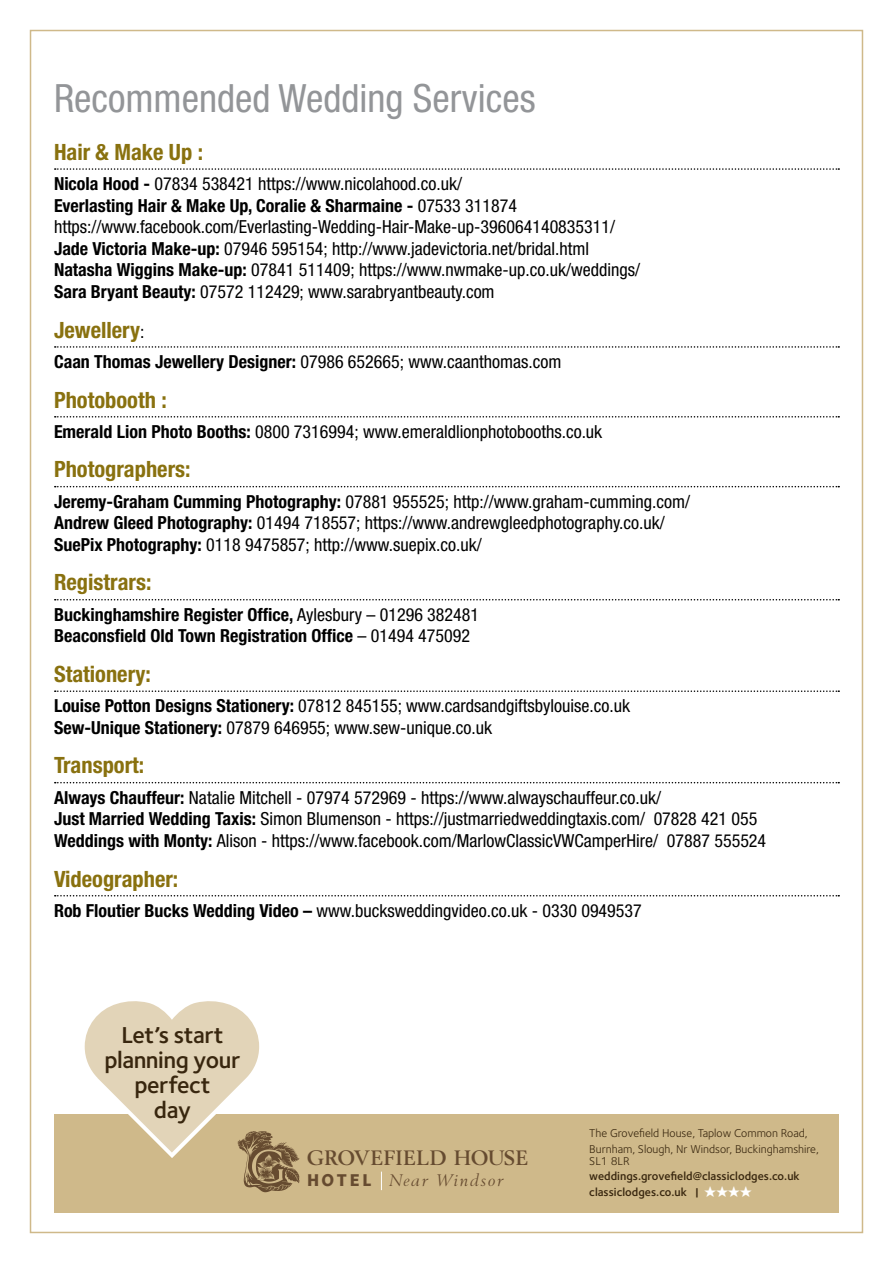
<style>
.page{position:relative;width:893px;height:1263px;background:#fff}
.page>*{position:absolute;margin:0;border:0;box-sizing:border-box;transform-origin:0 0}
.t1{font:condensed 39px "Helvetica Neue";color:#939598}
.t2{font:600 23.85px/25px "Foundry Sterling";letter-spacing:-.02em;color:#38260e;text-align:center}
.t3{font:700 condensed 22.5px "Helvetica Neue";color:#89710f}
.t4{font:21.75px "Berling Bld";letter-spacing:.04em;color:#664b30}
.t5{font:condensed 18px/21.6px "Helvetica Neue";color:#000}
.t6{font:700 condensed 18px/21.6px "Helvetica Neue";color:#000}
.t7{font:17.4px "Berling Itlic";letter-spacing:.1em;color:#664b30}
.t8{font:11.7px/15.1px "Foundry Sterling";color:#38260e}
.t9{font:600 11.7px/15.6px "Foundry Sterling";color:#38260e}
.s1{font-weight:700}
.s2{font-weight:400;font-size:18px;color:#000}
.s3{font-weight:400}
.s4{font-family:"Legato";font-weight:700}
</style>
<div class="page">
<svg style="left:55px;top:168px;width:784px;height:2px"></svg>
<svg style="left:55px;top:346px;width:784px;height:2px"></svg>
<svg style="left:55px;top:416px;width:784px;height:2px"></svg>
<svg style="left:55px;top:486px;width:784px;height:1px"></svg>
<svg style="left:55px;top:599px;width:784px;height:1px"></svg>
<svg style="left:55px;top:690px;width:784px;height:2px"></svg>
<svg style="left:55px;top:782px;width:784px;height:1px"></svg>
<svg style="left:55px;top:895px;width:784px;height:1px"></svg>
<div style="left:54px;top:1114px;width:785px;height:99px;background:#cfb98a"></div>
<svg style="left:381px;top:1171px;width:1px;height:19px"></svg>
<svg style="left:84px;top:1001px;width:216px;height:191px"></svg>
<h1 class="t1" style="left:54px;top:75px;width:483px">Recommended Wedding Services</h1>
<p class="t3" style="left:54px;top:138px;width:151px">Hair &amp; Make Up :</p>
<p class="t5" style="left:54px;top:173px;width:588px"><span class="s1">Nicola Hood -</span> 07834 538421 https://www.nicolahood.co.uk/<br><span class="s1">Everlasting Hair &amp; Make Up, Coralie &amp; Sharmaine -</span> 07533 311874 https://www.facebook.com/Everlasting-Wedding-Hair-Make-up-396064140835311/ <span class="s1">Jade Victoria Make-up:</span> 07946 595154; http://www.jadevictoria.net/bridal.html <span class="s1">Natasha Wiggins Make-up:</span> 07841 511409; https://www.nwmake-up.co.uk/weddings/ <span class="s1">Sara Bryant Beauty:</span> 07572 112429; www.sarabryantbeauty.com</p>
<p class="t3" style="left:54px;top:316px;width:92px">Jewellery<span class="s2">:</span></p>
<p class="t5" style="left:54px;top:350px;width:509px"><span class="s1">Caan Thomas Jewellery Designer:</span> 07986 652665; www.caanthomas.com</p>
<p class="t3" style="left:54px;top:386px;width:114px">Photobooth :</p>
<p class="t5" style="left:54px;top:420px;width:550px"><span class="s1">Emerald Lion Photo Booths:</span> 0800 7316994; www.emeraldlionphotobooths.co.uk</p>
<p class="t3" style="left:54px;top:456px;width:138px">Photographers:</p>
<p class="t5" style="left:54px;top:490px;width:637px"><span class="s1">Jeremy-Graham Cumming Photography:</span> 07881 955525; http://www.graham-cumming.com/<br><span class="s1">Andrew Gleed Photography:</span> 01494 718557; https://www.andrewgleedphotography.co.uk/<br><span class="s1">SuePix Photography:</span> 0118 9475857; http://www.suepix.co.uk/</p>
<p class="t3" style="left:54px;top:569px;width:99px">Registrars:</p>
<p class="t6" style="left:54px;top:603px;width:427px">Buckinghamshire Register Office, <span class="s3">Aylesbury – 01296 382481<br></span>Beaconsfield Old Town Registration Office <span class="s3">– 01494 475092</span></p>
<p class="t3" style="left:54px;top:660px;width:98px">Stationery:</p>
<p class="t5" style="left:54px;top:695px;width:578px"><span class="s1">Louise Potton Designs Stationery:</span> 07812 845155; www.cardsandgiftsbylouise.co.uk<br><span class="s1">Sew-Unique Stationery:</span> 07879 646955; www.sew-unique.co.uk</p>
<p class="t3" style="left:54px;top:752px;width:92px">Transport:</p>
<p class="t5" style="left:54px;top:786px;width:714px"><span class="s1">Always Chauffeur:</span> Natalie Mitchell - 07974 572969 - https://www.alwayschauffeur.co.uk/<br><span class="s1">Just Married Wedding Taxis:</span> Simon Blumenson - https://justmarriedweddingtaxis.com/ 07828 421 055<br><span class="s1">Weddings with Monty:</span> Alison - https://www.facebook.com/MarlowClassicVWCamperHire/ 07887 555524</p>
<p class="t3" style="left:54px;top:865px;width:126px">Videographer:</p>
<p class="t5" style="left:54px;top:899px;width:589px"><span class="s1">Rob Floutier Bucks Wedding Video –</span> www.bucksweddingvideo.co.uk - 0330 0949537</p>
<h2 class="t2" style="left:104px;top:1022px;width:138px">Let’s start planning your perfect<br>day</h2>
<p class="t4" style="left:307px;top:1143px;width:222px">GROVEFIELD HOUSE</p>
<p class="t7" style="left:307px;top:1169px;width:198px"><span class="s4">HOTEL</span> Near Windsor</p>
<p class="t8" style="left:589px;top:1126px;width:231px">The Grovefield House, Taplow Common Road,<br>Burnham, Slough, Nr Windsor, Buckinghamshire,</p>
<p class="t8" style="left:589px;top:1153px;width:42px">SL1 8LR</p>
<p class="t9" style="left:589px;top:1168px;width:212px">weddings.grovefield@classiclodges.co.uk classiclodges.co.uk |</p>
</div>
